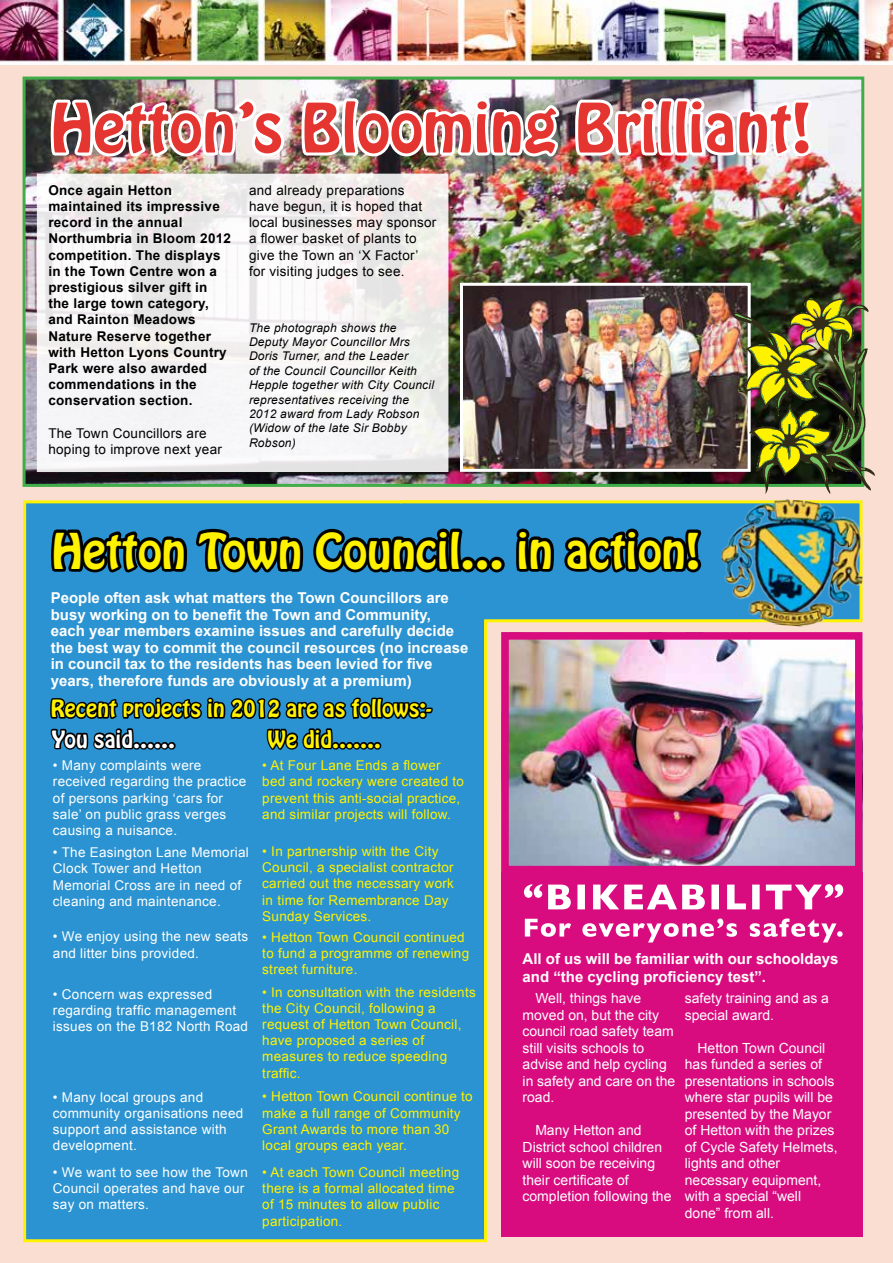
<style>
.page{position:relative;width:893px;height:1263px;background:#fff}
.page>*{position:absolute;margin:0;border:0;box-sizing:border-box;transform-origin:0 0}
.t1{font:60px "Hobo Std";letter-spacing:.005em;color:#e43531}
.t2{font:43.5px "Hobo Std";letter-spacing:.005em;color:#fff200}
.t3{font:21px "Hobo Std";letter-spacing:.005em;color:#fff200}
.t4{font:21px "Hobo Std";letter-spacing:.005em;color:#fff}
.t5{font:700 15px/16.5px "Arial";color:#fff}
.t6{font:13.95px/16.5px "Arial";color:#fff}
.t7{font:13.5px/16.2px "Arial";letter-spacing:.02em;color:#fff200}
.t8{font:13.5px/16.2px "Arial";letter-spacing:.02em;color:#fff}
.t9{font:700 13.5px/16.2px "Arial";letter-spacing:.02em;color:#000}
.t10{font:13.5px/16.2px "Arial";letter-spacing:.02em;color:#000}
.t11{font:italic 12px/14.4px "Arial";letter-spacing:.02em;color:#000}
</style>
<div class="page">
<div style="left:0;top:65px;width:893px;height:1198px;background:#faded2"></div>
<img style="left:0;top:0;width:893px;height:64px">
<div style="left:23px;top:500px;width:464px;height:742px;background:#2b93d1;border:3px solid #fff200"></div>
<svg style="left:397px;top:500px;width:320px;height:124px;fill:#2b93d1"></svg>
<div style="left:501px;top:869px;width:361px;height:367px;background:#d80c7f"></div>
<img style="left:27px;top:81px;width:833px;height:402px">
<div style="left:23px;top:77px;width:841px;height:410px;border:3px solid #41ad49"></div>
<img style="left:48px;top:96px;width:239px;height:63px">
<img style="left:298px;top:95px;width:264px;height:64px">
<img style="left:572px;top:95px;width:242px;height:64px">
<svg style="left:50px;top:697px;width:383px;height:22px"></svg>
<svg style="left:525px;top:918px;width:318px;height:24px"></svg>
<svg style="left:524px;top:884px;width:319px;height:25px"></svg>
<svg style="left:37px;top:174px;width:411px;height:298px;background:#f2f1f1"></svg>
<img style="left:464px;top:287px;width:283px;height:181px">
<div style="left:460px;top:283px;width:291px;height:189px;border:3px solid #fff"></div>
<img style="left:717px;top:499px;width:146px;height:128px">
<img style="left:510px;top:641px;width:343px;height:223px">
<div style="left:501px;top:632px;width:361px;height:241px;border:8px solid #d80c7f"></div>
<svg style="left:51px;top:526px;width:653px;height:49px"></svg>
<svg style="left:50px;top:728px;width:126px;height:22px"></svg>
<svg style="left:266px;top:728px;width:110px;height:22px"></svg>
<div style="left:374px;top:742px;width:7px;height:8px;border:3px solid #000;border-radius:50%"></div>
<img style="left:732px;top:298px;width:143px;height:196px">
<h1 class="t1" style="left:51px;top:86px;width:762px">Hetton’s Blooming Brilliant!</h1>
<p class="t9" style="left:48px;top:182px;width:184px">Once again Hetton maintained its impressive record in the annual<br>Northumbria in Bloom 2012 competition. The displays in the Town Centre won a prestigious silver gift in the large town category, and Rainton Meadows<br>Nature Reserve together with Hetton Lyons Country<br>Park were also awarded commendations in the conservation section.</p>
<p class="t10" style="left:48px;top:425px;width:175px">The Town Councillors are hoping to improve next year</p>
<p class="t10" style="left:249px;top:182px;width:189px">and already preparations have begun, it is hoped that local businesses may sponsor a flower basket of plants to give the Town an ‘X Factor’ for visiting judges to see.</p>
<p class="t11" style="left:249px;top:320px;width:187px">The photograph shows the<br>Deputy Mayor Councillor Mrs<br>Doris Turner, and the Leader<br>of the Council Councillor Keith<br>Hepple together with City Council representatives receiving the<br>2012 award from Lady Robson (Widow of the late Sir Bobby<br>Robson)</p>
<h2 class="t2" style="left:52px;top:521px;width:650px">Hetton Town Council… in action!</h2>
<p class="t5" style="left:51px;top:590px;width:419px">People often ask what matters the Town Councillors are busy working on to benefit the Town and Community, each year members examine issues and carefully decide the best way to commit the council resources (no increase in council tax to the residents has been levied for five years, therefore funds are obviously at a premium)</p>
<h3 class="t3" style="left:51px;top:694px;width:382px">Recent projects in 2012 are as follows:-</h3>
<h3 class="t4" style="left:52px;top:725px;width:125px">You said……</h3>
<h3 class="t3" style="left:268px;top:725px;width:114px">We did…….</h3>
<p class="t8" style="left:53px;top:757px;width:195px">• Many complaints were received regarding the practice of persons parking ‘cars for sale’ on public grass verges causing a nuisance.</p>
<p class="t8" style="left:53px;top:844px;width:197px">• The Easington Lane Memorial<br>Clock Tower and Hetton<br>Memorial Cross are in need of cleaning and maintenance.</p>
<p class="t8" style="left:53px;top:929px;width:197px">• We enjoy using the new seats and litter bins provided.</p>
<p class="t8" style="left:53px;top:986px;width:197px">• Concern was expressed regarding traffic management issues on the B182 North Road</p>
<p class="t7" style="left:262px;top:757px;width:203px">• At Four Lane Ends a flower bed and rockery were created to prevent this anti-social practice, and similar projects will follow.</p>
<p class="t7" style="left:262px;top:843px;width:193px">• In partnership with the City<br>Council, a specialist contractor carried out the necessary work in time for Remembrance Day<br>Sunday Services.</p>
<p class="t7" style="left:262px;top:929px;width:208px">• Hetton Town Council continued to fund a programme of renewing street furniture.</p>
<p class="t7" style="left:262px;top:984px;width:215px">• In consultation with the residents the City Council, following a request of Hetton Town Council, have proposed a series of measures to reduce speeding traffic.</p>
<p class="t7" style="left:262px;top:1089px;width:212px">• Hetton Town Council continue to make a full range of Community<br>Grant Awards to more than 30 local groups each year.</p>
<p class="t7" style="left:262px;top:1164px;width:198px">• At each Town Council meeting there is a formal allocated time of 15 minutes to allow public participation.</p>
<p class="t8" style="left:53px;top:1089px;width:192px">• Many local groups and community organisations need support and assistance with development.</p>
<p class="t8" style="left:53px;top:1164px;width:196px">• We want to see how the Town<br>Council operates and have our say on matters.</p>
<p class="t5" style="left:523px;top:950px;width:317px;line-height:18px">All of us will be familiar with our schooldays and “the cycling proficiency test”.</p>
<p class="t6" style="left:523px;top:990px;width:154px;text-indent:13px">Well, things have moved on, but the city council road safety team still visits schools to advise and help cycling in safety and care on the road.</p>
<p class="t6" style="left:523px;top:1122px;width:150px;text-indent:13px">Many Hetton and<br>District school children will soon be receiving their certificate of completion following the</p>
<p class="t6" style="left:685px;top:990px;width:146px">safety training and as a special award.</p>
<p class="t6" style="left:685px;top:1040px;width:154px;text-indent:13px">Hetton Town Council has funded a series of presentations in schools where star pupils will be presented by the Mayor of Hetton with the prizes of Cycle Safety Helmets, lights and other necessary equipment, with a special “well done” from all.</p>
</div>
